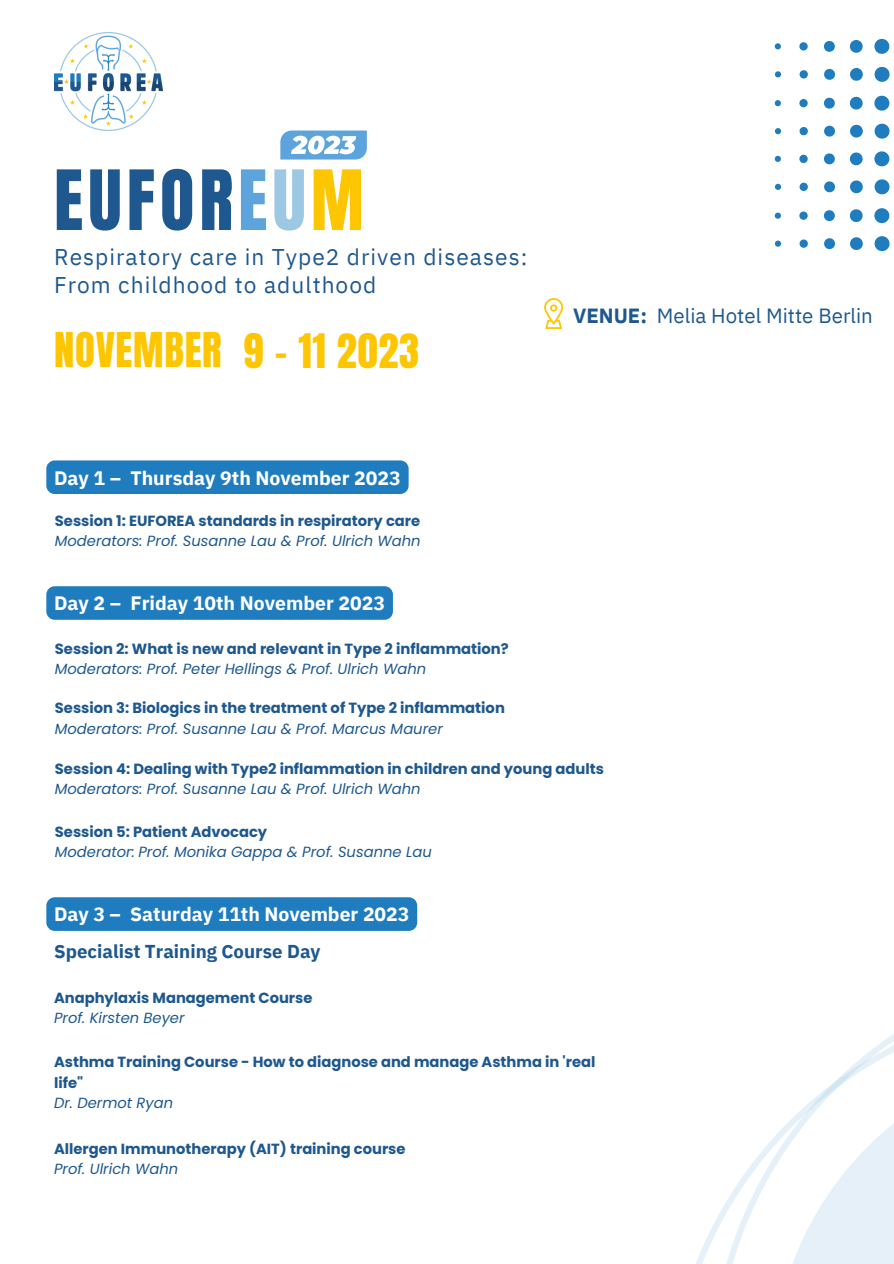
<style>
.page{position:relative;width:894px;height:1264px;background:#fff}
.page>*{position:absolute;margin:0;border:0;box-sizing:border-box;transform-origin:0 0}
.t1{font:70.5px "Anton";letter-spacing:.07em;color:#1e588e}
.t2{font:40.8px "Anton";letter-spacing:.02em;color:#fdc600}
.t3{font:40.35px "Anton";letter-spacing:.02em;color:#fdc600}
.t4{font:22.65px "IBM Plex Sans";letter-spacing:.045em;color:#1e588e}
.t5{font:20.55px "IBM Plex Sans";color:#1e588e}
.t6{font:700 19.35px "IBM Plex Sans";color:#fff}
.t7{font:700 18.6px "IBM Plex Sans";color:#1e588e}
.t8{font:700 14.7px/20.2px "Poppins";color:#1e588e}
.t9{font:italic 14.7px "Poppins";color:#1e588e}
.s1{color:#5ca4db}
.s2{color:#9cc8e4}
.s3{color:#fdc600}
.s4{font-weight:700}
</style>
<div class="page">
<svg style="left:280px;top:130px;width:87px;height:29px"></svg>
<img style="left:54px;top:33px;width:108px;height:97px">
<svg style="left:874px;top:236px;width:15px;height:15px"></svg>
<svg style="left:850px;top:237px;width:12px;height:13px"></svg>
<svg style="left:824px;top:238px;width:10px;height:11px"></svg>
<svg style="left:799px;top:239px;width:8px;height:9px"></svg>
<svg style="left:775px;top:240px;width:5px;height:7px"></svg>
<svg style="left:874px;top:208px;width:15px;height:15px"></svg>
<svg style="left:849px;top:209px;width:13px;height:13px"></svg>
<svg style="left:824px;top:210px;width:10px;height:11px"></svg>
<svg style="left:799px;top:211px;width:8px;height:9px"></svg>
<svg style="left:774px;top:212px;width:6px;height:7px"></svg>
<svg style="left:874px;top:179px;width:15px;height:15px"></svg>
<svg style="left:850px;top:180px;width:12px;height:13px"></svg>
<svg style="left:824px;top:181px;width:10px;height:11px"></svg>
<svg style="left:799px;top:183px;width:8px;height:8px"></svg>
<svg style="left:775px;top:184px;width:5px;height:6px"></svg>
<svg style="left:874px;top:151px;width:15px;height:15px"></svg>
<svg style="left:849px;top:152px;width:13px;height:13px"></svg>
<svg style="left:824px;top:153px;width:10px;height:11px"></svg>
<svg style="left:799px;top:155px;width:8px;height:8px"></svg>
<svg style="left:774px;top:156px;width:6px;height:6px"></svg>
<svg style="left:874px;top:124px;width:15px;height:15px"></svg>
<svg style="left:850px;top:125px;width:12px;height:12px"></svg>
<svg style="left:824px;top:126px;width:10px;height:11px"></svg>
<svg style="left:799px;top:127px;width:8px;height:8px"></svg>
<svg style="left:775px;top:128px;width:5px;height:6px"></svg>
<svg style="left:874px;top:96px;width:15px;height:15px"></svg>
<svg style="left:849px;top:97px;width:13px;height:12px"></svg>
<svg style="left:824px;top:98px;width:10px;height:11px"></svg>
<svg style="left:799px;top:99px;width:8px;height:8px"></svg>
<svg style="left:774px;top:100px;width:6px;height:6px"></svg>
<svg style="left:874px;top:67px;width:15px;height:15px"></svg>
<svg style="left:850px;top:68px;width:12px;height:13px"></svg>
<svg style="left:824px;top:69px;width:10px;height:11px"></svg>
<svg style="left:799px;top:70px;width:8px;height:8px"></svg>
<svg style="left:775px;top:71px;width:5px;height:6px"></svg>
<svg style="left:874px;top:39px;width:15px;height:15px"></svg>
<svg style="left:849px;top:40px;width:13px;height:13px"></svg>
<svg style="left:824px;top:41px;width:10px;height:11px"></svg>
<svg style="left:799px;top:42px;width:8px;height:8px"></svg>
<svg style="left:774px;top:43px;width:6px;height:6px"></svg>
<svg style="left:544px;top:298px;width:19px;height:30px"></svg>
<div style="left:46px;top:460px;width:362px;height:34px;background:#1f7cbf"></div>
<div style="left:46px;top:586px;width:347px;height:33px;background:#1f7cbf"></div>
<svg style="left:696px;top:1035px;width:197px;height:228px"></svg>
<svg style="left:772px;top:1051px;width:121px;height:212px"></svg>
<div style="left:46px;top:897px;width:371px;height:33px;background:#1f7cbf"></div>
<p class="t1" style="left:54px;top:150px;width:311px">EUFOR<span class="s1">E</span><span class="s2">U</span><span class="s3">M</span></p>
<p class="t4" style="left:54px;top:242px;width:475px">Respiratory care in Type2 driven diseases:</p>
<p class="t4" style="left:54px;top:270px;width:323px">From childhood to adulthood</p>
<p class="t2" style="left:54px;top:321px;width:169px">NOVEMBER</p>
<p class="t3" style="left:243px;top:322px;width:177px">9 - 11 2023</p>
<p class="t6" style="left:54px;top:465px;width:348px">Day 1 – Thursday 9th November 2023</p>
<p class="t8" style="left:55px;top:511px;width:367px">Session 1: EUFOREA standards in respiratory care</p>
<p class="t9" style="left:55px;top:531px;width:367px">Moderators: Prof. Susanne Lau &amp; Prof. Ulrich Wahn</p>
<p class="t5" style="left:573px;top:302px;width:301px"><span class="s4">VENUE:</span> Melia Hotel Mitte Berlin</p>
<p class="t6" style="left:54px;top:590px;width:332px">Day 2 – Friday 10th November 2023</p>
<p class="t8" style="left:55px;top:638px;width:455px">Session 2: What is new and relevant in Type 2 inflammation?</p>
<p class="t9" style="left:55px;top:659px;width:373px">Moderators: Prof. Peter Hellings &amp; Prof. Ulrich Wahn</p>
<p class="t8" style="left:55px;top:698px;width:451px">Session 3: Biologics in the treatment of Type 2 inflammation</p>
<p class="t9" style="left:55px;top:718px;width:389px">Moderators: Prof. Susanne Lau &amp; Prof. Marcus Maurer</p>
<p class="t8" style="left:55px;top:758px;width:550px">Session 4: Dealing with Type2 inflammation in children and young adults</p>
<p class="t9" style="left:55px;top:779px;width:367px">Moderators: Prof. Susanne Lau &amp; Prof. Ulrich Wahn</p>
<p class="t8" style="left:55px;top:821px;width:214px">Session 5: Patient Advocacy</p>
<p class="t9" style="left:55px;top:841px;width:378px">Moderator: Prof. Monika Gappa &amp; Prof. Susanne Lau</p>
<p class="t6" style="left:54px;top:901px;width:357px">Day 3 – Saturday 11th November 2023</p>
<p class="t7" style="left:54px;top:939px;width:268px">Specialist Training Course Day</p>
<p class="t8" style="left:54px;top:987px;width:260px">Anaphylaxis Management Course</p>
<p class="t9" style="left:54px;top:1007px;width:132px">Prof. Kirsten Beyer</p>
<p class="t8" style="left:54px;top:1052px;width:542px">Asthma Training Course - How to diagnose and manage Asthma in 'real life"</p>
<p class="t9" style="left:54px;top:1092px;width:121px">Dr. Dermot Ryan</p>
<p class="t8" style="left:54px;top:1138px;width:353px">Allergen Immunotherapy (AIT) training course</p>
<p class="t9" style="left:54px;top:1158px;width:125px">Prof. Ulrich Wahn</p>
</div>
